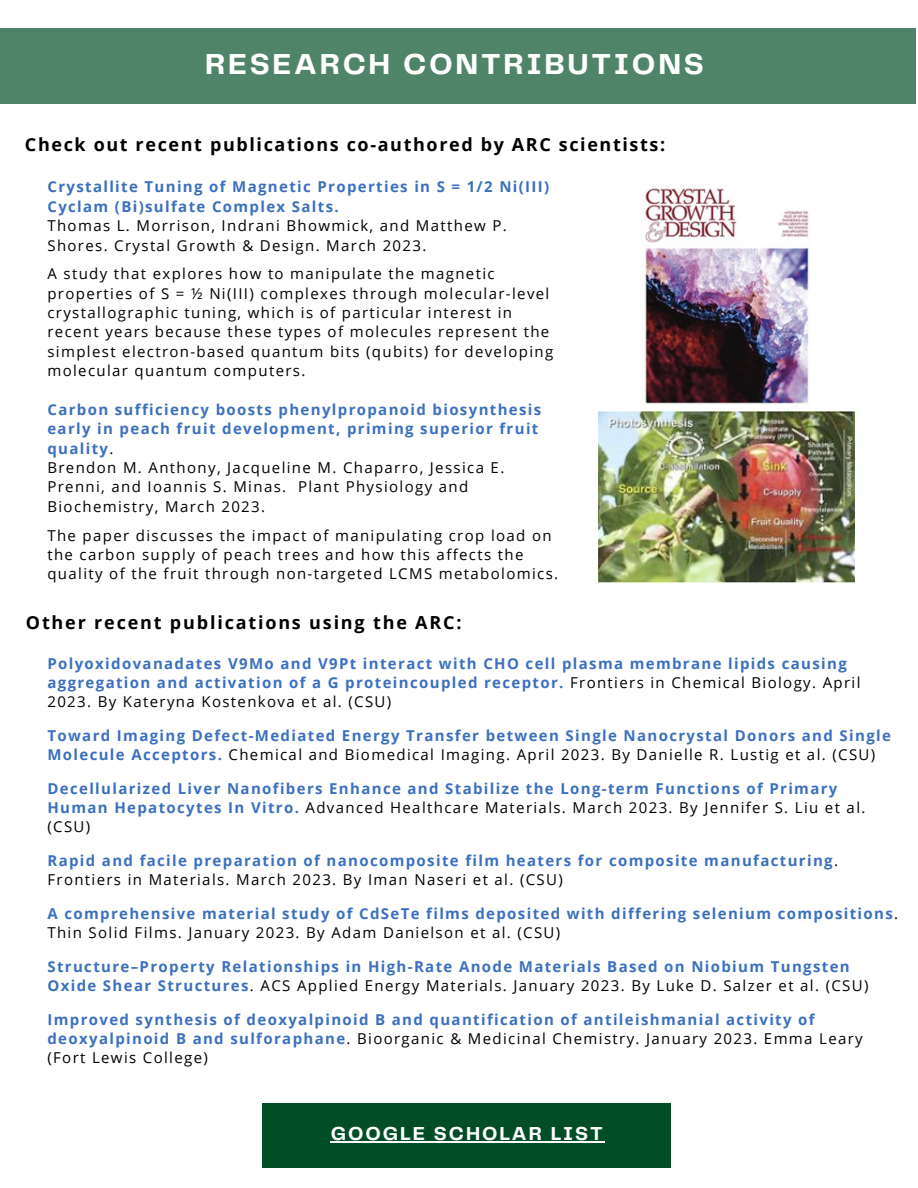
<style>
.page{position:relative;width:918px;height:1188px;background:#fff}
.page>*{position:absolute;margin:0;border:0;box-sizing:border-box;transform-origin:0 0}
.t1{font:700 30px "Telegraf";letter-spacing:.09em;color:#fff}
.t2{font:700 19.5px "Telegraf";letter-spacing:.1em;color:#fff}
.t3{font:700 18px "Open Sans";letter-spacing:.09em;color:#000}
.t4{font:700 15px/19px "Open Sans";letter-spacing:.09em;color:#3c70be}
.t5{font:15px/19.4px "Open Sans";letter-spacing:.09em;color:#000}
.s1{font-weight:400;color:#000}
.s2{font-family:"Noto Sans"}
</style>
<div class="page">
<div style="left:0;top:29px;width:916px;height:75px;background:#508468"></div>
<img style="left:645px;top:188px;width:165px;height:219px">
<img style="left:599px;top:411px;width:255px;height:171px">
<div style="left:263px;top:1103px;width:408px;height:65px;background:#014d25"></div>
<hr style="left:331px;top:1142px;width:274px;height:1px;background:#fff">
<p class="t1" style="left:205px;top:51px;width:500px">RESEARCH CONTRIBUTIONS</p>
<p class="t3" style="left:25px;top:132px;width:642px">Check out recent publications co-authored by ARC scientists:</p>
<p class="t4" style="left:47px;top:177px;width:503px">Crystallite Tuning of Magnetic Properties in S = 1/2 Ni(III)<br>Cyclam (Bi)sulfate Complex Salts.</p>
<p class="t5" style="left:47px;top:216px;width:461px">Thomas L. Morrison, Indrani Bhowmick, and Matthew P.<br>Shores. Crystal Growth &amp; Design. March 2023.</p>
<p class="t5" style="left:47px;top:264px;width:507px">A study that explores how to manipulate the magnetic properties of S = ½ Ni(III) complexes through molecular-level crystallographic tuning, which is of particular interest in recent years because these types of molecules represent the simplest electron-based quantum bits (qubits) for developing molecular quantum computers.</p>
<p class="t4" style="left:47px;top:399px;width:495px">Carbon sufficiency boosts phenylpropanoid biosynthesis early in peach fruit development, priming superior fruit quality<span class="s1">.</span></p>
<p class="t5" style="left:47px;top:458px;width:458px">Brendon M. Anthony, Jacqueline M. Chaparro, Jessica E.<br>Prenni, and Ioannis S. Minas. Plant Physiology and<br>Biochemistry, March 2023.</p>
<p class="t5" style="left:47px;top:525px;width:512px">The paper discusses the impact of manipulating crop load on the carbon supply of peach trees and how this affects the quality of the fruit through non-targeted LCMS metabolomics.</p>
<p class="t3" style="left:26px;top:610px;width:437px">Other recent publications using the ARC:</p>
<p class="t4" style="left:47px;top:654px;width:815px">Polyoxidovanadates V9Mo and V9Pt interact with CHO cell plasma membrane lipids causing aggregation and activation of a G proteincoupled receptor. <span class="s1">Frontiers in Chemical Biology. April<br>2023. By Kateryna Kostenkova et al. (CSU)</span></p>
<p class="t4" style="left:47px;top:726px;width:845px">Toward Imaging Defect-Mediated Energy Transfer between Single Nanocrystal Donors and Single<br>Molecule Acceptors. <span class="s1">Chemical and Biomedical Imaging. April 2023. By Danielle R. Lustig et al. (CSU)</span></p>
<p class="t4" style="left:47px;top:779px;width:820px">Decellularized Liver Nanofibers Enhance and Stabilize the Long<span class="s2">‐</span>term Functions of Primary<br>Human Hepatocytes In Vitro. <span class="s1">Advanced Healthcare Materials. March 2023. By Jennifer S. Liu et al. (CSU)</span></p>
<p class="t4" style="left:47px;top:851px;width:792px">Rapid and facile preparation of nanocomposite film heaters for composite manufacturing<span class="s1">.<br>Frontiers in Materials. March 2023. By Iman Naseri et al. (CSU)</span></p>
<p class="t4" style="left:47px;top:904px;width:852px">A comprehensive material study of CdSeTe films deposited with differing selenium compositions<span class="s1">.<br>Thin Solid Films. January 2023. By Adam Danielson et al. (CSU)</span></p>
<p class="t4" style="left:47px;top:957px;width:823px">Structure–Property Relationships in High-Rate Anode Materials Based on Niobium Tungsten<br>Oxide Shear Structures<span class="s1">. ACS Applied Energy Materials. January 2023. By Luke D. Salzer et al. (CSU)</span></p>
<p class="t4" style="left:47px;top:1010px;width:817px">Improved synthesis of deoxyalpinoid B and quantification of antileishmanial activity of deoxyalpinoid B and sulforaphane<span class="s1">. Bioorganic &amp; Medicinal Chemistry. January 2023. Emma Leary (Fort Lewis College)</span></p>
<p class="t2" style="left:331px;top:1126px;width:274px">GOOGLE SCHOLAR LIST</p>
</div>
